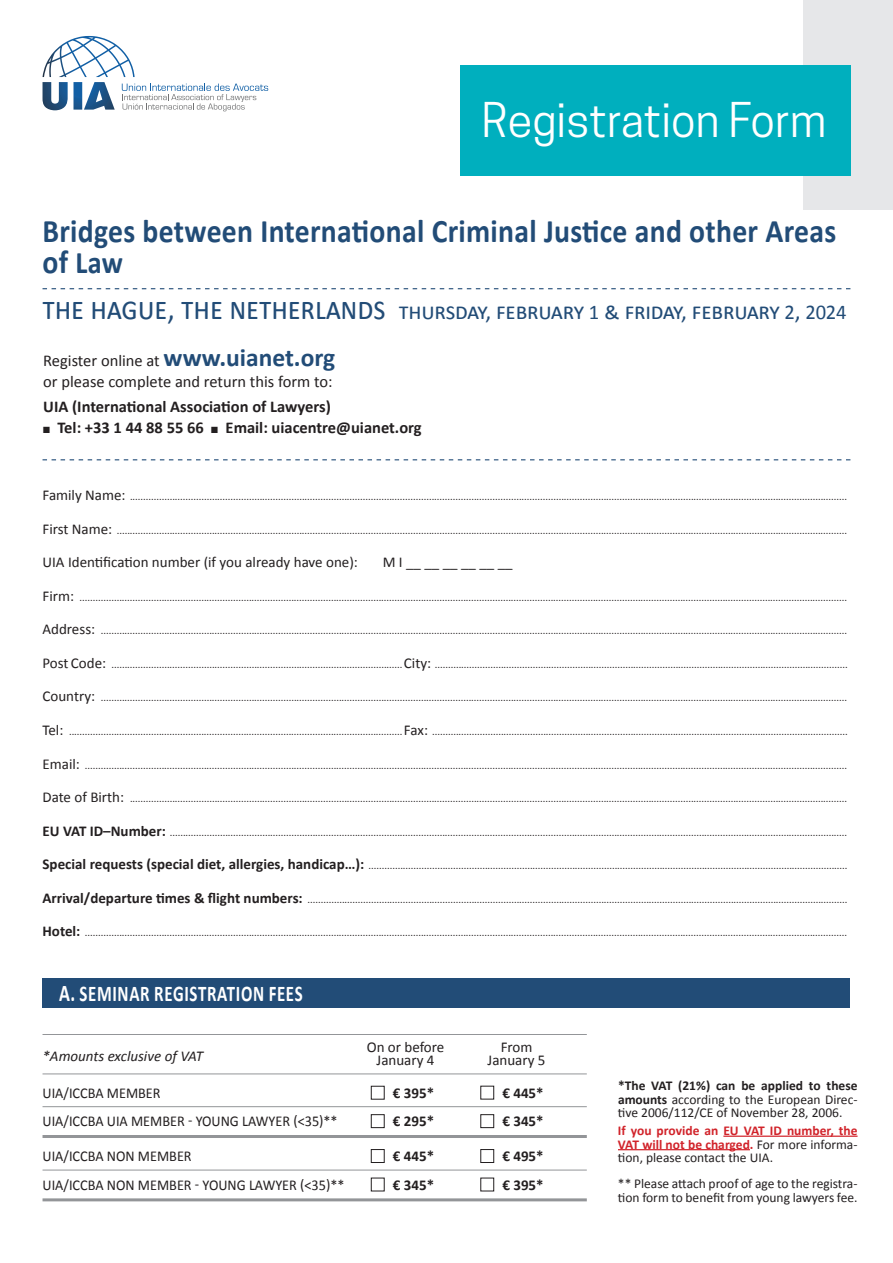
<style>
.page{position:relative;width:893px;height:1263px;background:#fff}
.page>*{position:absolute;margin:0;border:0;box-sizing:border-box;transform-origin:0 0}
.t1{font:45px "Cooper Hewitt";color:#fff}
.t2{font:700 33px "Calibri";letter-spacing:.01em;color:#224c77;scale:.9 1}
.t3{font:700 31.5px "Calibri";color:#224c77;scale:.9 1}
.t4{font:24px "Calibri";letter-spacing:-.01em;color:#224c77}
.t5{font:700 22.5px "Calibri";letter-spacing:.04em;color:#fff;scale:.75 1}
.t6{font:700 16.5px "Calibri";color:#231f20}
.t7{font:16.5px/20.5px "Calibri";color:#231f20}
.t8{font:15px "Calibri";color:#231f20;scale:.95 1}
.t9{font:15px "Calibri";color:#231f20}
.t10{font:700 15px "Calibri";color:#231f20}
.t11{font:italic 15px "Calibri";color:#231f20}
.t12{font:13.5px/13.5px "Calibri";color:#231f20;text-align:justify}
.t13{font:700 13.5px/13.5px "Calibri";color:#d1232a;text-align:justify}
.t14{font:10.5px "Calibri";color:#231f20}
.s1{font-size:33px}
.s2{font-size:21px}
.s3{font-weight:700;font-size:25.5px;color:#224c77}
.s4{font-size:15px}
.s5{font-weight:700;font-size:15px}
.s6{font-size:24px}
.s7{font-weight:700}
.s8{font-weight:400;color:#231f20}
</style>
<div class="page">
<svg style="left:43px;top:288px;width:807px;height:1px"></svg>
<svg style="left:43px;top:36px;width:225px;height:75px"></svg>
<div style="left:804px;top:0;width:89px;height:209px;background:#e6e7e9"></div>
<div style="left:460px;top:65px;width:390px;height:110px;background:#00afbe"></div>
<hr style="left:723px;top:1135px;width:134px;height:2px;background:#d1232a">
<hr style="left:618px;top:1149px;width:132px;height:1px;background:#d1232a">
<div style="left:43px;top:978px;width:807px;height:30px;background:#224c77"></div>
<svg style="left:43px;top:459px;width:807px;height:1px"></svg>
<hr style="left:43px;top:1034px;width:544px;height:1px;background:#939598">
<hr style="left:43px;top:1074px;width:544px;height:1px;background:#939598">
<hr style="left:43px;top:1106px;width:544px;height:1px;background:#939598">
<hr style="left:43px;top:1135px;width:544px;height:3px;background:#939598">
<hr style="left:43px;top:1170px;width:544px;height:1px;background:#939598">
<hr style="left:43px;top:1198px;width:544px;height:3px;background:#939598">
<div style="left:371px;top:1086px;width:13px;height:13px;border:1px solid #231f20"></div>
<div style="left:480px;top:1086px;width:14px;height:13px;border:1px solid #231f20"></div>
<div style="left:371px;top:1114px;width:14px;height:14px;border:1px solid #231f20"></div>
<div style="left:480px;top:1114px;width:14px;height:14px;border:1px solid #231f20"></div>
<div style="left:371px;top:1149px;width:14px;height:14px;border:1px solid #231f20"></div>
<div style="left:480px;top:1149px;width:14px;height:14px;border:1px solid #231f20"></div>
<div style="left:371px;top:1178px;width:14px;height:13px;border:1px solid #231f20"></div>
<div style="left:480px;top:1178px;width:14px;height:13px;border:1px solid #231f20"></div>
<h1 class="t1" style="left:482px;top:94px;width:346px">Registration Form</h1>
<h2 class="t2" style="left:43px;top:210px;width:883px">Bridges between International Criminal Justice and other Areas</h2>
<h3 class="t3" style="left:43px;top:243px;width:91px"><span class="s1">of</span> Law</h3>
<h3 class="t4" style="left:43px;top:296px;width:806px"><span class="s1">the hague, the netherlands</span> thursday, february <span class="s2">1</span> &amp; friday, february <span class="s2">2</span>, <span class="s2">2024</span></h3>
<h3 class="t7" style="left:43px;top:350px;width:294px">Register online at <span class="s3">www.uianet.org </span>or please complete and return this form to:</h3>
<h3 class="t6" style="left:43px;top:396px;width:289px">UIA (International Association of Lawyers)</h3>
<h3 class="t6" style="left:43px;top:417px;width:380px">■ Tel: +33 1 44 88 55 66 ■ Email: uiacentre@uianet.org</h3>
<p class="t14" style="left:43px;top:490px;width:806px"><span class="s4">Family Name:</span> ...............................................................................................................................................................................................................................................................................</p>
<p class="t14" style="left:43px;top:524px;width:806px"><span class="s4">First Name:</span> ....................................................................................................................................................................................................................................................................................</p>
<h3 class="t9" style="left:43px;top:553px;width:317px">UIA Identification number (if you already have one):</h3>
<h3 class="t9" style="left:383px;top:553px;width:131px">M I __ __ __ __ __ __</h3>
<p class="t14" style="left:43px;top:591px;width:806px"><span class="s4">Firm:</span> ..................................................................................................................................................................................................................................................................................................</p>
<p class="t14" style="left:43px;top:624px;width:806px"><span class="s4">Address:</span> ..........................................................................................................................................................................................................................................................................................</p>
<p class="t14" style="left:43px;top:658px;width:807px"><span class="s4">Post Code:</span> ..............................................................................................................<span class="s4">City:</span> ............................................................................................................................................................</p>
<p class="t14" style="left:43px;top:691px;width:806px"><span class="s4">Country:</span> ..........................................................................................................................................................................................................................................................................................</p>
<p class="t14" style="left:43px;top:725px;width:807px"><span class="s4">Tel:</span> ..............................................................................................................................<span class="s4">Fax:</span> .............................................................................................................................................................</p>
<p class="t14" style="left:43px;top:758px;width:806px"><span class="s4">Email:</span> ................................................................................................................................................................................................................................................................................................</p>
<p class="t14" style="left:43px;top:792px;width:806px"><span class="s4">Date of Birth:</span> ...............................................................................................................................................................................................................................................................................</p>
<p class="t14" style="left:43px;top:825px;width:806px"><span class="s5">EU VAT ID–Number:</span> ................................................................................................................................................................................................................................................................</p>
<p class="t14" style="left:43px;top:859px;width:806px"><span class="s5">Special requests (special diet, allergies, handicap…):</span> .....................................................................................................................................................................................</p>
<p class="t14" style="left:43px;top:893px;width:806px"><span class="s5">Arrival/departure times &amp; flight numbers:</span> ............................................................................................................................................................................................................</p>
<p class="t14" style="left:43px;top:926px;width:806px"><span class="s5">Hotel:</span> ................................................................................................................................................................................................................................................................................................</p>
<h3 class="t5" style="left:59px;top:979px;width:326px"><span class="s6">A.</span> SEMINAR REGISTRATION FEES</h3>
<h3 class="t11" style="left:43px;top:1046px;width:162px">*Amounts exclusive of VAT</h3>
<h3 class="t9" style="left:367px;top:1037px;width:79px">On or before</h3>
<h3 class="t9" style="left:501px;top:1037px;width:33px">From</h3>
<h3 class="t9" style="left:377px;top:1051px;width:60px">January 4</h3>
<h3 class="t9" style="left:488px;top:1051px;width:60px">January 5</h3>
<h3 class="t8" style="left:43px;top:1084px;width:126px">UIA/ICCBA MEMBER</h3>
<h3 class="t10" style="left:393px;top:1084px;width:43px">€ 395*</h3>
<h3 class="t10" style="left:502px;top:1084px;width:43px">€ 445*</h3>
<h3 class="t8" style="left:43px;top:1112px;width:312px">UIA/ICCBA UIA MEMBER - YOUNG LAWYER (&lt;35)**</h3>
<h3 class="t10" style="left:393px;top:1112px;width:43px">€ 295*</h3>
<h3 class="t10" style="left:502px;top:1112px;width:43px">€ 345*</h3>
<h3 class="t8" style="left:43px;top:1147px;width:159px">UIA/ICCBA NON MEMBER</h3>
<h3 class="t10" style="left:393px;top:1147px;width:43px">€ 445*</h3>
<h3 class="t10" style="left:502px;top:1147px;width:43px">€ 495*</h3>
<h3 class="t8" style="left:43px;top:1175px;width:319px">UIA/ICCBA NON MEMBER - YOUNG LAWYER (&lt;35)**</h3>
<h3 class="t10" style="left:393px;top:1175px;width:43px">€ 345*</h3>
<h3 class="t10" style="left:502px;top:1175px;width:43px">€ 395*</h3>
<p class="t12" style="left:618px;top:1078px;width:241px"><span class="s7">*The VAT (21%) can be applied to these amounts</span> according to the European Direc&shy;tive 2006/112/CE of November 28, 2006.</p>
<p class="t13" style="left:618px;top:1123px;width:241px">If you provide an EU VAT ID number, the VAT will not be charged. <span class="s8">For more informa&shy;tion, please contact the UIA.</span></p>
<p class="t12" style="left:618px;top:1176px;width:241px">** Please attach proof of age to the registra&shy;tion form to benefit from young lawyers fee.</p>
</div>
